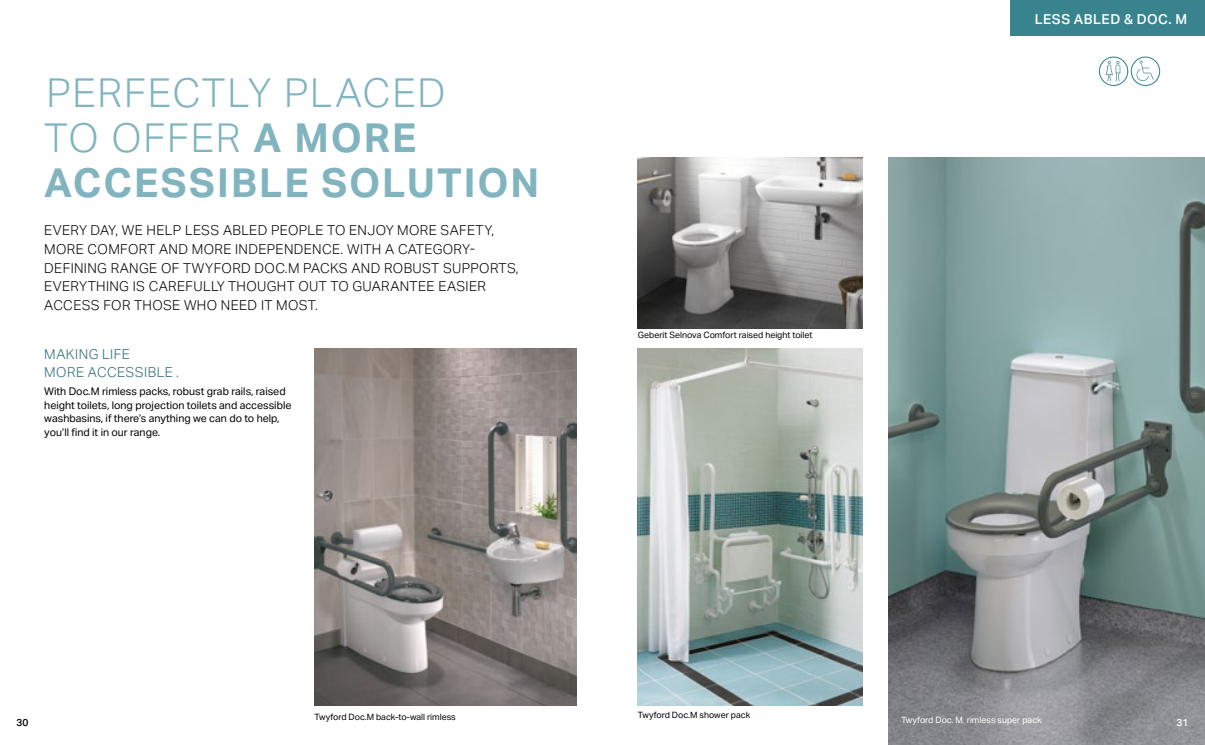
<style>
.page{position:relative;width:1205px;height:745px;background:#fff}
.page>*{position:absolute;margin:0;border:0;box-sizing:border-box;transform-origin:0 0}
.t1{font:700 40px/45px "Aktiv Grotesk Geberit";letter-spacing:.05em;color:#81b4bf}
.t2{font:300 13.75px/18.8px "Aktiv Grotesk Geberit";letter-spacing:.025em;color:#000}
.t3{font:300 13.75px/18.8px "Aktiv Grotesk Geberit";letter-spacing:.035em;color:#2d6a73}
.t4{font:500 13.75px "Aktiv Grotesk Geberit";letter-spacing:.035em;color:#fff}
.t5{font:10.62px/13.8px "Aktiv Grotesk Geberit";color:#000}
.t6{font:500 10px "Aktiv Grotesk Geberit";color:#000}
.t7{font:500 10px "Aktiv Grotesk Geberit";color:#fff}
.t8{font:8.75px "Aktiv Grotesk Geberit";color:#000}
.t9{font:8.75px "Aktiv Grotesk Geberit";color:#fff}
.s1{font-weight:300}
</style>
<div class="page">
<img style="left:638px;top:348px;width:225px;height:357px">
<img style="left:314px;top:348px;width:262px;height:357px">
<img style="left:638px;top:158px;width:225px;height:170px">
<div style="left:1011px;top:0;width:194px;height:35px;background:#38838d"></div>
<img style="left:888px;top:158px;width:317px;height:586px">
<div style="left:1099px;top:57px;width:29px;height:29px;border:1px solid #38838d;border-radius:50%"></div>
<svg style="left:1099px;top:57px;width:60px;height:28px"></svg>
<div style="left:1131px;top:57px;width:29px;height:29px;border:1px solid #38838d;border-radius:50%"></div>
<h1 class="t1" style="left:44px;top:69px;width:496px"><span class="s1">PERFECTLY PLACED<br>TO OFFER</span> A MORE<br>ACCESSIBLE SOLUTION</h1>
<p class="t2" style="left:44px;top:221px;width:476px">EVERY DAY, WE HELP LESS ABLED PEOPLE TO ENJOY MORE SAFETY, MORE COMFORT AND MORE INDEPENDENCE. WITH A CATEGORY-DEFINING RANGE OF TWYFORD DOC.M PACKS AND ROBUST SUPPORTS, EVERYTHING IS CAREFULLY THOUGHT OUT TO GUARANTEE EASIER ACCESS FOR THOSE WHO NEED IT MOST.</p>
<p class="t3" style="left:44px;top:344px;width:136px">MAKING LIFE<br>MORE ACCESSIBLE .</p>
<p class="t5" style="left:44px;top:384px;width:249px">With Doc.M rimless packs, robust grab rails, raised height toilets, long projection toilets and accessible washbasins, if there’s anything we can do to help, you’ll find it in our range.</p>
<p class="t8" style="left:638px;top:329px;width:176px">Geberit Selnova Comfort raised height toilet</p>
<p class="t4" style="left:1035px;top:11px;width:154px">LESS ABLED &amp; DOC. M</p>
<p class="t8" style="left:638px;top:709px;width:114px">Twyford Doc.M shower pack</p>
<p class="t8" style="left:314px;top:711px;width:143px">Twyford Doc.M back-to-wall rimless</p>
<p class="t6" style="left:17px;top:716px;width:13px">30</p>
<p class="t9" style="left:901px;top:714px;width:142px">Twyford Doc. M rimless super pack</p>
<p class="t7" style="left:1176px;top:716px;width:13px">31</p>
</div>
